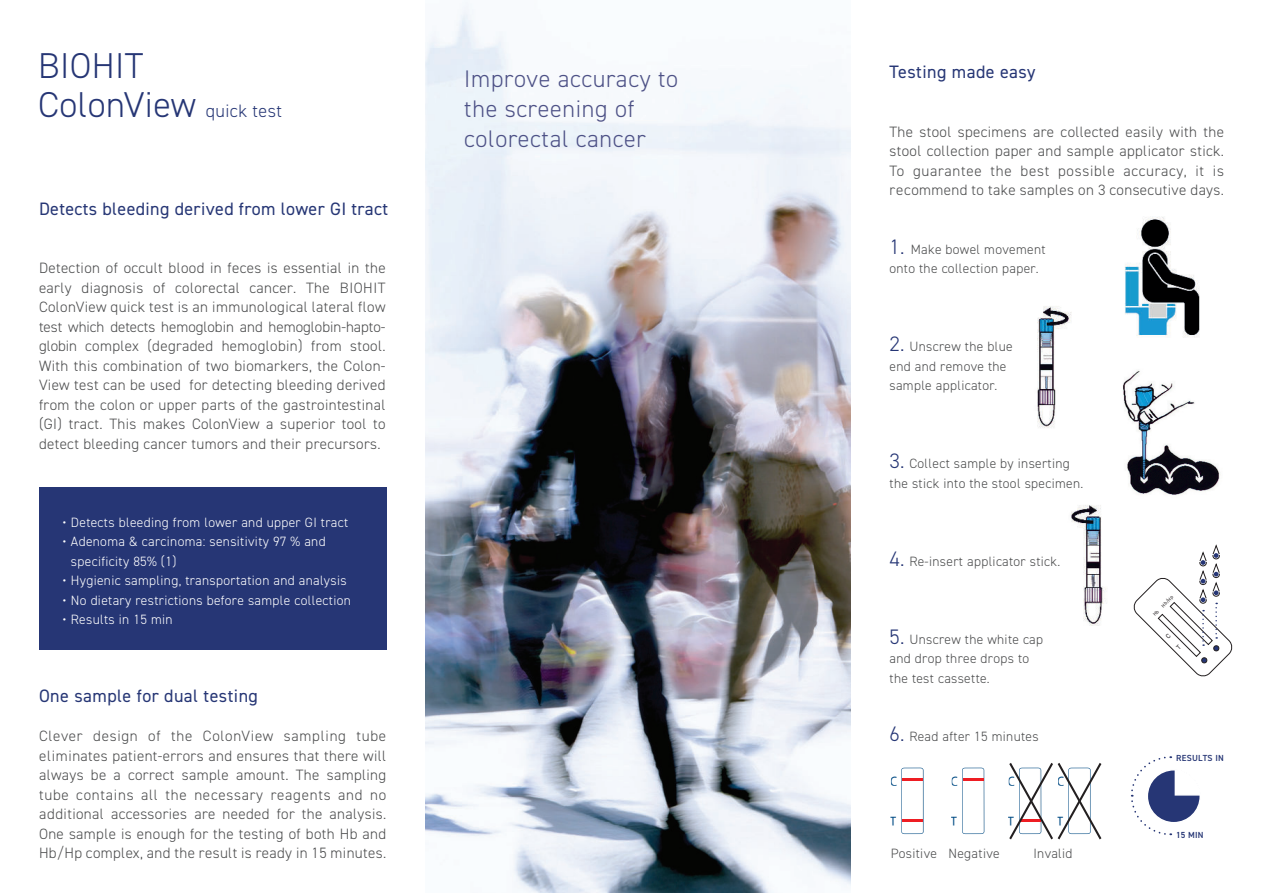
<style>
.page{position:relative;width:1263px;height:893px;background:#fff}
.page>*{position:absolute;margin:0;border:0;box-sizing:border-box;transform-origin:0 0}
.t1{font:300 36px/39px "DIN2014";letter-spacing:.01em;color:#263675}
.t2{font:300 24px/30px "DIN2014";letter-spacing:.03em;color:#4d5186}
.t3{font:18px "DIN2014";letter-spacing:.02em;color:#263675}
.t4{font:300 15px/19.5px "DIN2014";letter-spacing:.025em;color:#4b4c4d;text-align:justify}
.t5{font:13.65px "Myriad Pro";color:#004b84;scale:.89 1}
.t6{font:300 13.5px/19.5px "DIN2014";letter-spacing:.025em;color:#4b4c4d}
.t7{font:300 13.5px/19.5px "DIN2014";letter-spacing:.025em;color:#fff}
.t8{font:600 8.85px "DIN2014";letter-spacing:.035em;color:#263675}
.t9{font:4.95px "DIN2014";color:#231f20}
.s1{font-size:18px}
.s2{font-size:21px;color:#263675}
</style>
<div class="page">
<div style="left:39px;top:487px;width:347px;height:163px;background:#263675"></div>
<img style="left:425px;top:2px;width:425px;height:891px">
<svg style="left:1131px;top:756px;width:67px;height:80px"></svg>
<div style="left:1146px;top:769px;width:55px;height:54px;border:2px solid #fff;border-radius:50%"></div>
<img style="left:1037px;top:306px;width:35px;height:122px">
<img style="left:1071px;top:505px;width:35px;height:121px">
<svg style="left:962px;top:768px;width:22px;height:66px"></svg>
<hr style="left:963px;top:778px;width:20px;height:3px;background:#ee1d23">
<svg style="left:901px;top:768px;width:22px;height:66px"></svg>
<hr style="left:902px;top:778px;width:21px;height:3px;background:#ee1d23">
<hr style="left:902px;top:819px;width:21px;height:3px;background:#ee1d23">
<svg style="left:1009px;top:763px;width:92px;height:76px"></svg>
<img style="left:1124px;top:217px;width:76px;height:121px">
<div style="left:1121px;top:201px;width:17px;height:20px;background:#fff"></div>
<img style="left:1123px;top:370px;width:97px;height:125px">
<svg style="left:1133px;top:544px;width:100px;height:133px"></svg>
<h1 class="t1" style="left:38px;top:47px;width:245px">BIOHIT<br>ColonView <span class="s1">quick test</span></h1>
<p class="t3" style="left:39px;top:200px;width:351px">Detects bleeding derived from lower GI tract</p>
<p class="t4" style="left:39px;top:259px;width:348px">Detection of occult blood in feces is essential in the early diagnosis of colorectal cancer. The BIOHIT ColonView quick test is an immunological lateral flow test which detects hemoglobin and hemoglobin-hapto&shy;globin complex (degraded hemoglobin) from stool.<br>With this combination of two biomarkers, the Colon-View test can be used for detecting bleeding derived from the colon or upper parts of the gastrointestinal (GI) tract. This makes ColonView a superior tool to detect bleeding cancer tumors and their precursors.</p>
<p class="t7" style="left:62px;top:513px;width:287px">• Detects bleeding from lower and upper GI tract</p>
<p class="t7" style="left:71px;top:532px;width:256px;text-indent:-9px">• Adenoma &amp; carcinoma: sensitivity 97 % and specificity 85% (1)</p>
<p class="t7" style="left:62px;top:571px;width:286px">• Hygienic sampling, transportation and analysis</p>
<p class="t7" style="left:62px;top:591px;width:290px">• No dietary restrictions before sample collection</p>
<p class="t7" style="left:62px;top:610px;width:112px">• Results in 15 min</p>
<p class="t3" style="left:39px;top:687px;width:220px">One sample for dual testing</p>
<p class="t4" style="left:39px;top:727px;width:349px">Clever design of the ColonView sampling tube eliminates patient-errors and ensures that there will always be a correct sample amount. The sampling tube contains all the necessary reagents and no additional accessories are needed for the analysis.<br>One sample is enough for the testing of both Hb and Hb/Hp complex, and the result is ready in 15 minutes.</p>
<h2 class="t2" style="left:464px;top:64px;width:215px">Improve accuracy to the screening of colorectal cancer</h2>
<p class="t3" style="left:889px;top:63px;width:148px">Testing made easy</p>
<p class="t4" style="left:889px;top:122px;width:336px">The stool specimens are collected easily with the stool collection paper and sample applicator stick.<br>To guarantee the best possible accuracy, it is recommend to take samples on 3 consecutive days.</p>
<p class="t6" style="left:889px;top:240px;width:158px"><span class="s2">1.</span> Make bowel movement onto the collection paper.</p>
<p class="t6" style="left:889px;top:337px;width:125px"><span class="s2">2.</span> Unscrew the blue end and remove the sample applicator.</p>
<p class="t6" style="left:889px;top:454px;width:195px"><span class="s2">3.</span> Collect sample by inserting the stick into the stool specimen.</p>
<p class="t6" style="left:889px;top:552px;width:172px"><span class="s2">4.</span> Re-insert applicator stick.</p>
<p class="t6" style="left:889px;top:630px;width:155px"><span class="s2">5.</span> Unscrew the white cap and drop three drops to the test cassette.</p>
<p class="t6" style="left:889px;top:727px;width:151px"><span class="s2">6.</span> Read after 15 minutes</p>
<p class="t5" style="left:951px;top:773px;width:9px">C</p>
<p class="t5" style="left:951px;top:813px;width:8px">T</p>
<p class="t5" style="left:890px;top:773px;width:9px">C</p>
<p class="t5" style="left:890px;top:813px;width:8px">T</p>
<p class="t5" style="left:1008px;top:773px;width:9px">C</p>
<p class="t5" style="left:1008px;top:813px;width:8px">T</p>
<p class="t5" style="left:1057px;top:773px;width:9px">C</p>
<p class="t5" style="left:1057px;top:813px;width:8px">T</p>
<p class="t6" style="left:891px;top:844px;width:110px">Positive Negative</p>
<p class="t6" style="left:1033px;top:844px;width:41px">Invalid</p>
<p class="t9" style="left:1152px;top:613px;width:28px;rotate:-45deg">Hb Hb/Hp</p>
<p class="t8" style="left:1176px;top:753px;width:49px">RESULTS IN</p>
<p class="t8" style="left:1176px;top:829px;width:29px">15 MIN</p>
</div>
